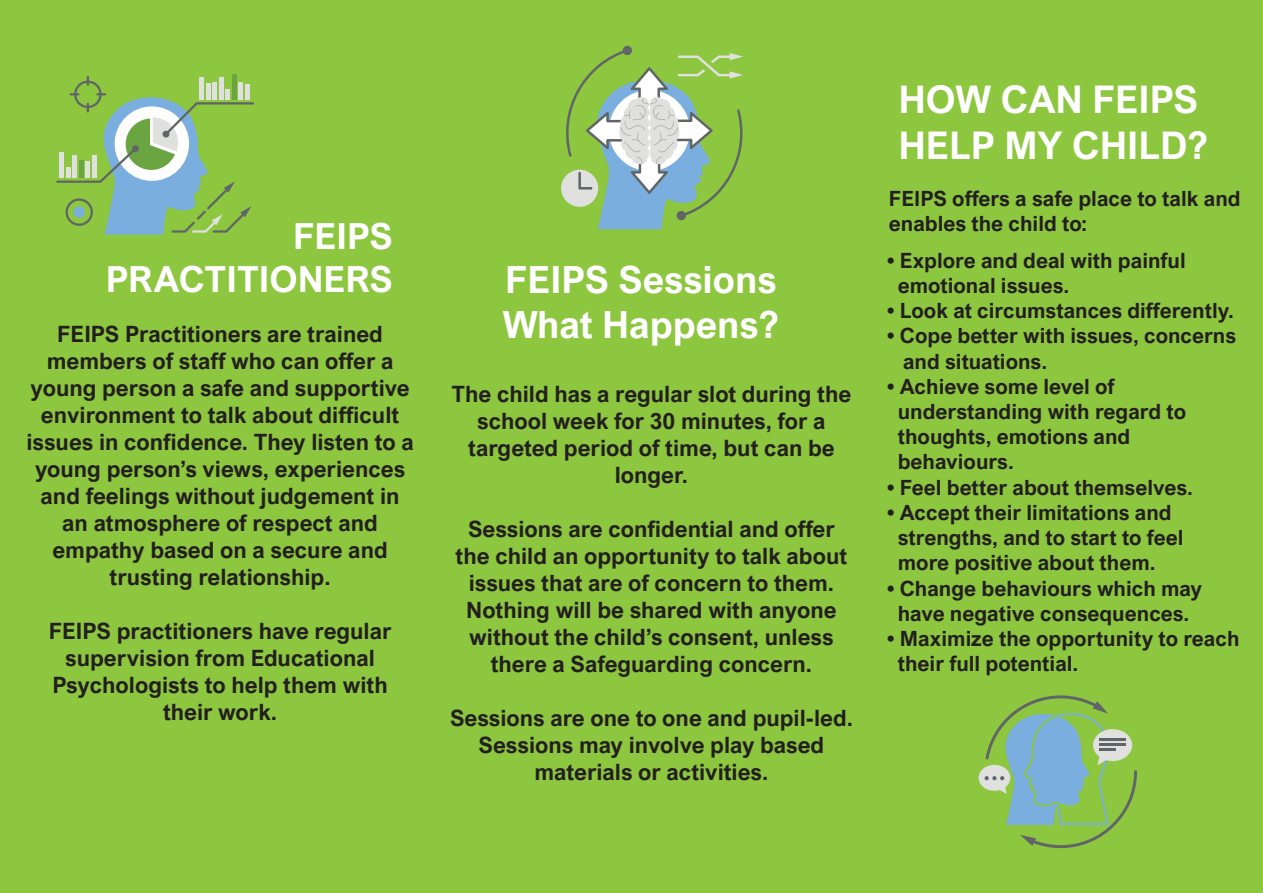
<style>
.page{position:relative;width:1263px;height:893px;background:#8dc63f}
.page>*{position:absolute;margin:0;border:0;box-sizing:border-box;transform-origin:0 0}
.t1{font:700 38.1px/45.8px "Arial Nova";color:#fff}
.t2{font:700 37.5px/45px "Arial Nova";color:#fff}
.t3{font:700 36px/43.2px "Arial Nova";color:#fff;text-align:right}
.t4{font:700 22.5px/27px "Arial Nova";color:#231f20;text-align:center}
.t5{font:700 21px/25.2px "Arial Nova";color:#231f20}
</style>
<div class="page">
<hr style="left:232px;top:74px;width:4px;height:26px;background:#6ba542">
<svg style="left:56px;top:76px;width:198px;height:159px"></svg>
<div style="left:73px;top:206px;width:12px;height:12px;background:#79aede;border-radius:50%"></div>
<svg style="left:561px;top:45px;width:182px;height:184px"></svg>
<svg style="left:978px;top:695px;width:159px;height:153px"></svg>
<h3 class="t3" style="left:106px;top:215px;width:288px">FEIPS<br>PRACTITIONERS</h3>
<p class="t4" style="left:26px;top:320px;width:389px">FEIPS Practitioners are trained members of staff who can offer a young person a safe and supportive environment to talk about difficult issues in confidence. They listen to a young person’s views, experiences and feelings without judgement in an atmosphere of respect and empathy based on a secure and trusting relationship.</p>
<p class="t4" style="left:49px;top:617px;width:344px">FEIPS practitioners have regular supervision from Educational<br>Psychologists to help them with their work.</p>
<h2 class="t2" style="left:503px;top:257px;width:278px">FEIPS Sessions<br>What Happens?</h2>
<p class="t4" style="left:451px;top:380px;width:401px">The child has a regular slot during the school week for 30 minutes, for a targeted period of time, but can be longer.</p>
<p class="t4" style="left:456px;top:515px;width:393px">Sessions are confidential and offer the child an opportunity to talk about issues that are of concern to them.<br>Nothing will be shared with anyone without the child’s consent, unless there a Safeguarding concern.</p>
<p class="t4" style="left:450px;top:704px;width:404px">Sessions are one to one and pupil-led.<br>Sessions may involve play based materials or activities.</p>
<h1 class="t1" style="left:898px;top:77px;width:311px">HOW CAN FEIPS<br>HELP MY CHILD?</h1>
<p class="t5" style="left:889px;top:186px;width:353px">FEIPS offers a safe place to talk and enables the child to:</p>
<p class="t5" style="left:898px;top:248px;width:289px;text-indent:-10px">• Explore and deal with painful emotional issues.</p>
<p class="t5" style="left:887px;top:298px;width:348px">• Look at circumstances differently.</p>
<p class="t5" style="left:903px;top:323px;width:335px;text-indent:-16px">• Cope better with issues, concerns and situations.</p>
<p class="t5" style="left:898px;top:374px;width:290px;text-indent:-10px">• Achieve some level of understanding with regard to thoughts, emotions and behaviours.</p>
<p class="t5" style="left:887px;top:474px;width:307px">• Feel better about themselves.</p>
<p class="t5" style="left:898px;top:500px;width:287px;text-indent:-10px">• Accept their limitations and strengths, and to start to feel more positive about them.</p>
<p class="t5" style="left:887px;top:575px;width:317px;text-align:center">• Change behaviours which may have negative consequences.</p>
<p class="t5" style="left:898px;top:626px;width:343px;text-indent:-10px">• Maximize the opportunity to reach their full potential.</p>
</div>
